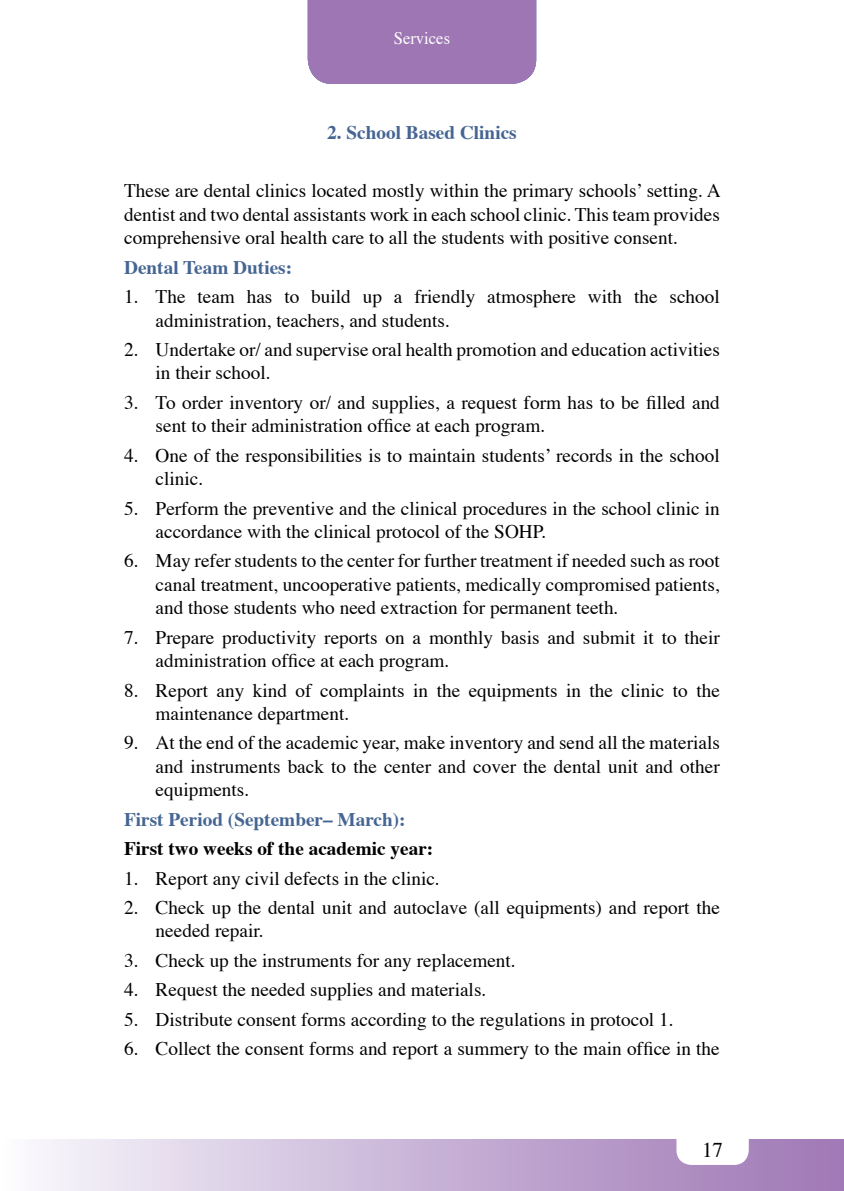
<style>
.page{position:relative;width:844px;height:1191px;background:#fff}
.page>*{position:absolute;margin:0;border:0;box-sizing:border-box;transform-origin:0 0}
.t1{font:21px "Times";color:#000}
.t2{font:19.25px/23.4px "Times";color:#000}
.t3{font:700 19.25px/29.4px "Times";color:#000}
.t4{font:700 19.25px "Times";color:#456593}
.t5{font:17.5px "Times";color:#fff;scale:.95 1}
.s1{color:#456593}
</style>
<div class="page">
<div style="left:0;top:1139px;width:843px;height:52px;background:linear-gradient(to right,#f8f8fc,#9d75b4)"></div>
<div style="left:676px;top:1107px;width:72px;height:58px;background:#fff;border-radius:15px"></div>
<svg style="left:0;top:1139px;width:1px;height:52px"></svg>
<div style="left:308px;top:0;width:228px;height:84px;background:#9e76b4"></div>
<p class="t5" style="left:393px;top:22px;width:61px">Services</p>
<p class="t4" style="left:327px;top:114px;width:191px">2. School Based Clinics</p>
<p class="t2" style="left:124px;top:177px;width:598px;text-align:justify">These are dental clinics located mostly within the primary schools’ setting. A dentist and two dental assistants work in each school clinic. This team provides comprehensive oral health care to all the students with positive consent.</p>
<p class="t4" style="left:124px;top:249px;width:169px">Dental Team Duties:</p>
<p class="t2" style="left:156px;top:283px;width:565px;text-indent:-31px">1. The team has to build up a friendly atmosphere with the school administration, teachers, and students.</p>
<p class="t2" style="left:156px;top:336px;width:565px;text-indent:-31px">2. Undertake or/ and supervise oral health promotion and education activities in their school.</p>
<p class="t2" style="left:156px;top:389px;width:565px;text-indent:-31px">3. To order inventory or/ and supplies, a request form has to be filled and sent to their administration office at each program.</p>
<p class="t2" style="left:156px;top:442px;width:565px;text-indent:-31px">4. One of the responsibilities is to maintain students’ records in the school clinic.</p>
<p class="t2" style="left:156px;top:494px;width:565px;text-indent:-31px">5. Perform the preventive and the clinical procedures in the school clinic in accordance with the clinical protocol of the SOHP.</p>
<p class="t2" style="left:156px;top:547px;width:565px;text-align:justify;text-indent:-31px">6. May refer students to the center for further treatment if needed such as root canal treatment, uncooperative patients, medically compromised patients, and those students who need extraction for permanent teeth.</p>
<p class="t2" style="left:156px;top:624px;width:565px;text-indent:-31px">7. Prepare productivity reports on a monthly basis and submit it to their administration office at each program.</p>
<p class="t2" style="left:156px;top:676px;width:565px;text-indent:-31px">8. Report any kind of complaints in the equipments in the clinic to the maintenance department.</p>
<p class="t2" style="left:156px;top:729px;width:565px;text-align:justify;text-indent:-31px">9. At the end of the academic year, make inventory and send all the materials and instruments back to the center and cover the dental unit and other equipments.</p>
<p class="t3" style="left:124px;top:802px;width:310px"><span class="s1">First Period (September– March):<br></span>First two weeks of the academic year:</p>
<p class="t2" style="left:124px;top:864px;width:317px">1. Report any civil defects in the clinic.</p>
<p class="t2" style="left:156px;top:894px;width:565px;text-indent:-31px">2. Check up the dental unit and autoclave (all equipments) and report the needed repair.</p>
<p class="t2" style="left:124px;top:947px;width:393px">3. Check up the instruments for any replacement.</p>
<p class="t2" style="left:124px;top:976px;width:363px">4. Request the needed supplies and materials.</p>
<p class="t2" style="left:124px;top:1005px;width:551px">5. Distribute consent forms according to the regulations in protocol 1.</p>
<p class="t2" style="left:124px;top:1035px;width:597px">6. Collect the consent forms and report a summery to the main office in the</p>
<p class="t1" style="left:702px;top:1130px;width:22px">17</p>
</div>
